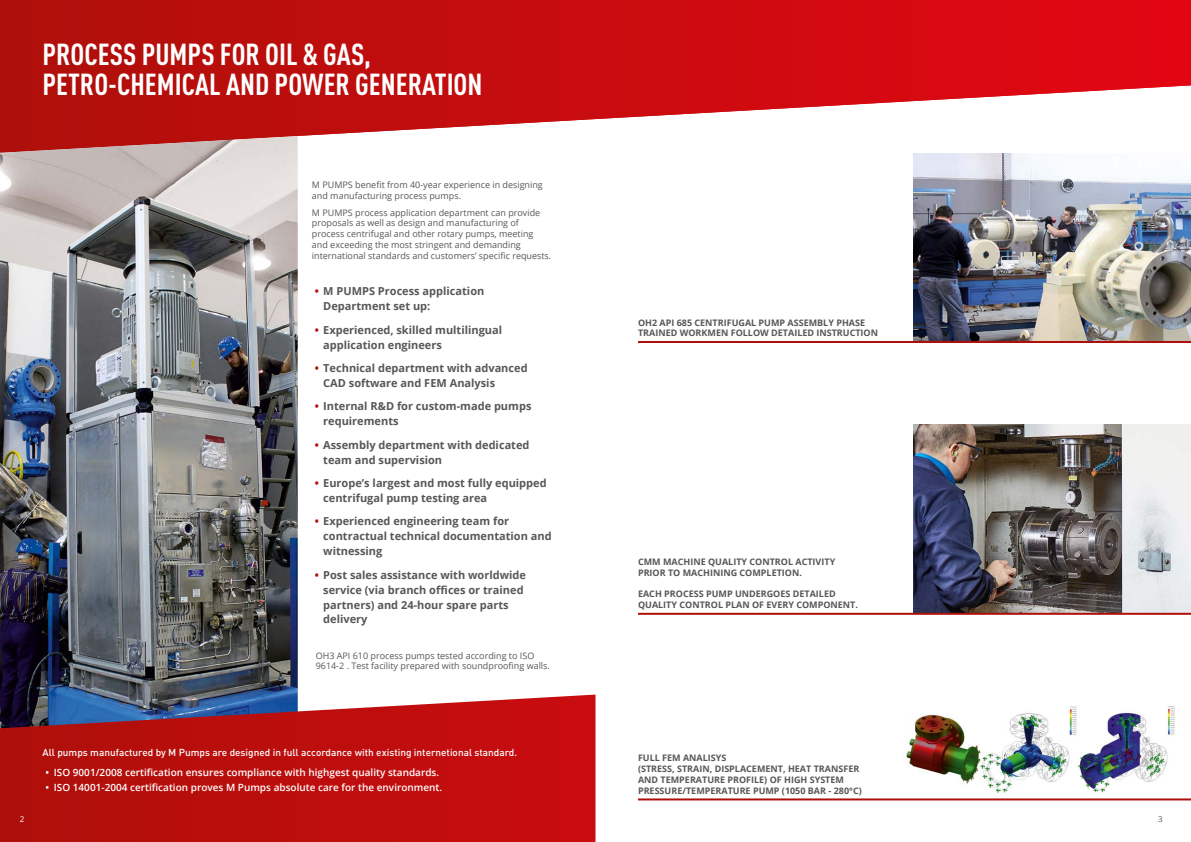
<style>
.page{position:relative;width:1191px;height:842px;background:#fff}
.page>*{position:absolute;margin:0;border:0;box-sizing:border-box;transform-origin:0 0}
.t1{font:700 30px/30px "FFDIN Pro Cond";color:#fff}
.t2{font:700 11px/14.9px "Open Sans";color:#575756}
.t3{font:600 10px "Open Sans";color:#fff}
.t4{font:500 10px "FFDIN Pro";color:#fff}
.t5{font:9px/10.8px "Open Sans";color:#575756}
.t6{font:700 9px/10.8px "Open Sans";color:#575756}
.t7{font:8px "Open Sans";color:#fff}
.t8{font:8px "Open Sans";color:#575756}
.s1{color:#ae0f0a}
</style>
<div class="page">
<svg style="left:0;top:0;width:1191px;height:136px;background:#ce2d2f"></svg>
<img style="left:0;top:136px;width:298px;height:558px">
<svg style="left:0;top:694px;width:595px;height:148px;background:#b21b1e"></svg>
<img style="left:913px;top:153px;width:278px;height:188px">
<img style="left:913px;top:425px;width:278px;height:188px">
<img style="left:905px;top:706px;width:270px;height:88px">
<hr style="left:638px;top:341px;width:553px;height:2px;background:#ae0f0a">
<hr style="left:638px;top:613px;width:553px;height:2px;background:#ae0f0a">
<hr style="left:638px;top:798px;width:553px;height:2px;background:#ae0f0a">
<h1 class="t1" style="left:43px;top:37px;width:441px">PROCESS PUMPS FOR OIL &amp; GAS,<br>PETRO-CHEMICAL AND POWER GENERATION</h1>
<p class="t5" style="left:312px;top:179px;width:232px">M PUMPS benefit from 40-year experience in designing and manufacturing process pumps.</p>
<p class="t5" style="left:312px;top:207px;width:241px">M PUMPS process application department can provide proposals as well as design and manufacturing of process centrifugal and other rotary pumps, meeting and exceeding the most stringent and demanding international standards and customers’ specific requests.</p>
<p class="t2" style="left:323px;top:284px;width:163px;text-indent:-9px"><span class="s1">•</span> M PUMPS Process application<br>Department set up:</p>
<p class="t2" style="left:323px;top:322px;width:180px;text-indent:-9px"><span class="s1">•</span> Experienced, skilled multilingual application engineers</p>
<p class="t2" style="left:323px;top:360px;width:206px;text-indent:-9px"><span class="s1">•</span> Technical department with advanced<br>CAD software and FEM Analysis</p>
<p class="t2" style="left:323px;top:399px;width:210px;text-indent:-9px"><span class="s1">•</span> Internal R&amp;D for custom-made pumps requirements</p>
<p class="t2" style="left:323px;top:437px;width:208px;text-indent:-9px"><span class="s1">•</span> Assembly department with dedicated team and supervision</p>
<p class="t2" style="left:323px;top:475px;width:225px;text-indent:-9px"><span class="s1">•</span> Europe’s largest and most fully equipped centrifugal pump testing area</p>
<p class="t2" style="left:323px;top:514px;width:230px;text-indent:-9px"><span class="s1">•</span> Experienced engineering team for contractual technical documentation and witnessing</p>
<p class="t2" style="left:323px;top:567px;width:204px;text-indent:-9px"><span class="s1">•</span> Post sales assistance with worldwide service (via branch offices or trained partners) and 24-hour spare parts delivery</p>
<p class="t5" style="left:316px;top:650px;width:236px">OH3 API 610 process pumps tested according to ISO<br>9614-2 . Test facility prepared with soundproofing walls.</p>
<p class="t4" style="left:43px;top:744px;width:476px">All pumps manufactured by M Pumps are designed in full accordance with existing internetional standard.</p>
<p class="t3" style="left:45px;top:766px;width:395px">• ISO 9001/2008 certification ensures compliance with highgest quality standards.</p>
<p class="t3" style="left:45px;top:780px;width:398px">• ISO 14001-2004 certification proves M Pumps absolute care for the environment.</p>
<p class="t6" style="left:638px;top:317px;width:241px">OH2 API 685 CENTRIFUGAL PUMP ASSEMBLY PHASE<br>TRAINED WORKMEN FOLLOW DETAILED INSTRUCTION</p>
<p class="t6" style="left:638px;top:556px;width:199px">CMM MACHINE QUALITY CONTROL ACTIVITY<br>PRIOR TO MACHINING COMPLETION.</p>
<p class="t6" style="left:638px;top:588px;width:221px">EACH PROCESS PUMP UNDERGOES DETAILED<br>QUALITY CONTROL PLAN OF EVERY COMPONENT.</p>
<p class="t6" style="left:638px;top:752px;width:225px">FULL FEM ANALISYS<br>(STRESS, STRAIN, DISPLACEMENT, HEAT TRANSFER AND TEMPERATURE PROFILE) OF HIGH SYSTEM PRESSURE/TEMPERATURE PUMP (1050 BAR - 280°C)</p>
<p class="t7" style="left:20px;top:814px;width:6px">2</p>
<p class="t8" style="left:1158px;top:814px;width:6px">3</p>
</div>
